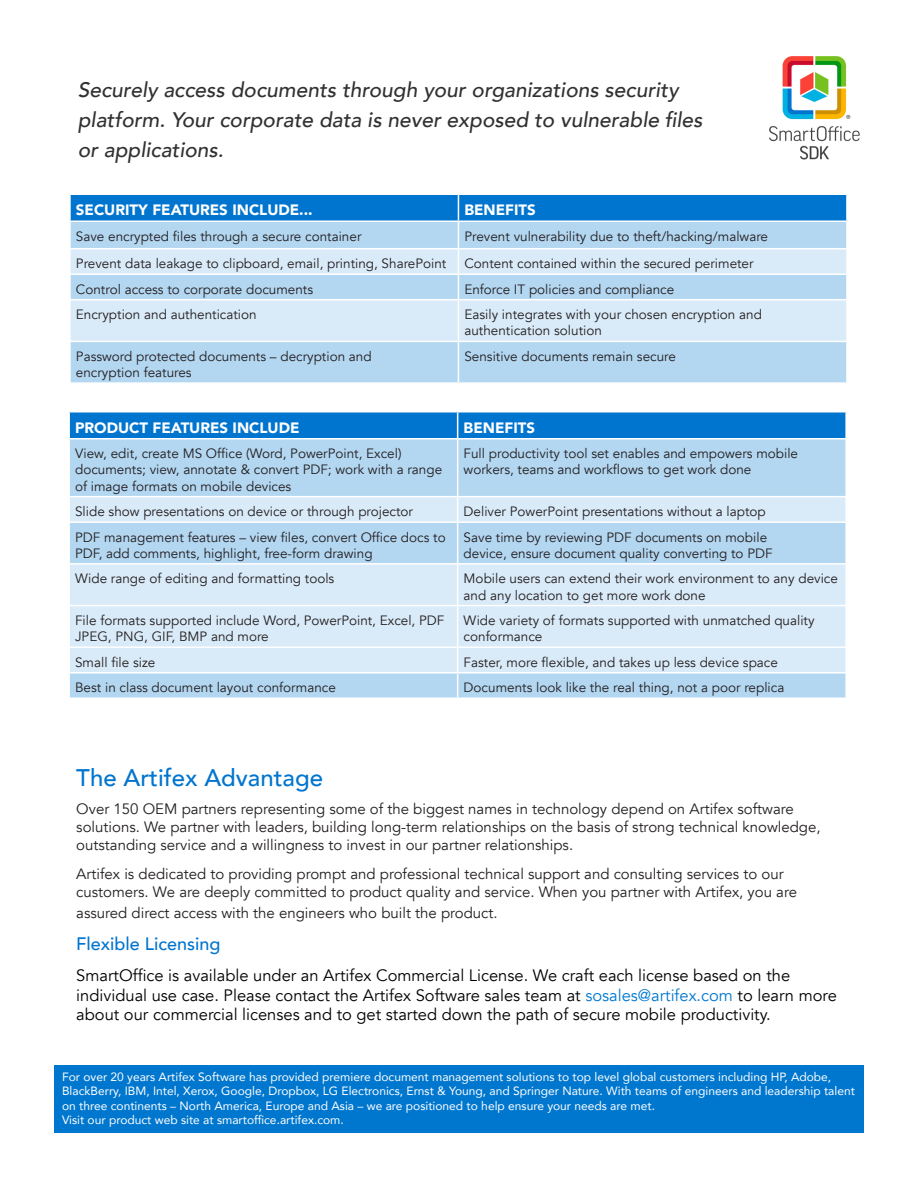
<style>
.page{position:relative;width:918px;height:1188px;background:#fff}
.page>*{position:absolute;margin:0;border:0;box-sizing:border-box;transform-origin:0 0}
.t1{font:500 24px "Avenir";color:#0075cf}
.t2{font:italic 500 21px/30px "Avenir";color:#323132}
.t3{font:500 18px "Avenir";color:#0075cf}
.t4{font:16.5px/19.8px "Avenir";color:#000}
.t5{font:15px/18px "Avenir";color:#231f20}
.t6{font:900 15px "Avenir";color:#fff}
.t7{font:13.5px/16.2px "Avenir";color:#231f20}
.t8{font:12px/14.4px "Avenir";color:#fff}
.s1{color:#0077cf}
</style>
<div class="page">
<div style="left:55px;top:1066px;width:809px;height:67px;background:#0077cf"></div>
<div style="left:71px;top:342px;width:775px;height:40px;background:#b3d6f1"></div>
<div style="left:71px;top:300px;width:775px;height:41px;background:#d9eaf8"></div>
<svg style="left:70px;top:194px;width:777px;height:105px;background:#94c5eb"></svg>
<hr style="left:846px;top:275px;width:2px;height:24px;background:#fff">
<hr style="left:458px;top:342px;width:1px;height:40px;background:#fff">
<hr style="left:458px;top:300px;width:1px;height:41px;background:#fff">
<div style="left:70px;top:440px;width:775px;height:258px;background:#b3d6f1"></div>
<svg style="left:70px;top:497px;width:775px;height:175px;background:#d0e5f6"></svg>
<div style="left:69px;top:412px;width:776px;height:26px;background:#0075cf"></div>
<hr style="left:68px;top:496px;width:390px;height:1px;background:#fff">
<hr style="left:458px;top:496px;width:389px;height:1px;background:#fff">
<hr style="left:68px;top:521px;width:390px;height:2px;background:#fff">
<hr style="left:458px;top:521px;width:389px;height:2px;background:#fff">
<hr style="left:68px;top:672px;width:390px;height:2px;background:#fff">
<hr style="left:457px;top:440px;width:1px;height:56px;background:#fff">
<svg style="left:457px;top:497px;width:1px;height:24px"></svg>
<hr style="left:457px;top:523px;width:1px;height:40px;background:#fff">
<hr style="left:458px;top:672px;width:389px;height:2px;background:#fff">
<svg style="left:457px;top:648px;width:1px;height:50px"></svg>
<hr style="left:68px;top:563px;width:390px;height:2px;background:#fff">
<hr style="left:458px;top:563px;width:389px;height:2px;background:#fff">
<hr style="left:457px;top:565px;width:1px;height:40px;background:#fff">
<hr style="left:68px;top:605px;width:390px;height:1px;background:#fff">
<hr style="left:68px;top:646px;width:390px;height:2px;background:#fff">
<hr style="left:458px;top:605px;width:389px;height:1px;background:#fff">
<hr style="left:457px;top:606px;width:1px;height:40px;background:#fff">
<hr style="left:458px;top:646px;width:389px;height:2px;background:#fff">
<img style="left:769px;top:56px;width:91px;height:104px">
<p class="t2" style="left:78px;top:75px;width:626px">Securely access documents through your organizations security platform. Your corporate data is never exposed to vulnerable files or applications.</p>
<p class="t6" style="left:76px;top:197px;width:238px">SECURITY FEATURES INCLUDE...</p>
<p class="t6" style="left:464px;top:197px;width:73px">BENEFITS</p>
<p class="t7" style="left:76px;top:228px;width:287px">Save encrypted files through a secure container</p>
<p class="t7" style="left:464px;top:228px;width:305px">Prevent vulnerability due to theft/hacking/malware</p>
<p class="t7" style="left:76px;top:256px;width:372px">Prevent data leakage to clipboard, email, printing, SharePoint</p>
<p class="t7" style="left:464px;top:256px;width:291px">Content contained within the secured perimeter</p>
<p class="t7" style="left:76px;top:281px;width:239px">Control access to corporate documents</p>
<p class="t7" style="left:464px;top:281px;width:211px">Enforce IT policies and compliance</p>
<p class="t7" style="left:76px;top:307px;width:182px">Encryption and authentication</p>
<p class="t7" style="left:464px;top:307px;width:299px">Easily integrates with your chosen encryption and authentication solution</p>
<p class="t7" style="left:76px;top:348px;width:297px">Password protected documents – decryption and encryption features</p>
<p class="t7" style="left:464px;top:348px;width:213px">Sensitive documents remain secure</p>
<p class="t6" style="left:75px;top:415px;width:226px">PRODUCT FEATURES INCLUDE</p>
<p class="t6" style="left:464px;top:415px;width:73px">BENEFITS</p>
<p class="t7" style="left:75px;top:446px;width:369px">View, edit, create MS Office (Word, PowerPoint, Excel) documents; view, annotate &amp; convert PDF; work with a range of image formats on mobile devices</p>
<p class="t7" style="left:464px;top:446px;width:336px">Full productivity tool set enables and empowers mobile workers, teams and workflows to get work done</p>
<p class="t7" style="left:75px;top:504px;width:339px">Slide show presentations on device or through projector</p>
<p class="t7" style="left:464px;top:504px;width:304px">Deliver PowerPoint presentations without a laptop</p>
<p class="t7" style="left:75px;top:529px;width:372px">PDF management features – view files, convert Office docs to<br>PDF, add comments, highlight, free-form drawing</p>
<p class="t7" style="left:464px;top:529px;width:311px">Save time by reviewing PDF documents on mobile device, ensure document quality converting to PDF</p>
<p class="t7" style="left:75px;top:571px;width:261px">Wide range of editing and formatting tools</p>
<p class="t7" style="left:464px;top:571px;width:376px">Mobile users can extend their work environment to any device and any location to get more work done</p>
<p class="t7" style="left:75px;top:613px;width:371px">File formats supported include Word, PowerPoint, Excel, PDF<br>JPEG, PNG, GIF, BMP and more</p>
<p class="t7" style="left:464px;top:613px;width:352px">Wide variety of formats supported with unmatched quality conformance</p>
<p class="t7" style="left:75px;top:654px;width:82px">Small file size</p>
<p class="t7" style="left:464px;top:654px;width:316px">Faster, more flexible, and takes up less device space</p>
<p class="t7" style="left:75px;top:680px;width:262px">Best in class document layout conformance</p>
<p class="t7" style="left:464px;top:680px;width:322px">Documents look like the real thing, not a poor replica</p>
<p class="t1" style="left:76px;top:757px;width:248px">The Artifex Advantage</p>
<p class="t5" style="left:76px;top:800px;width:746px">Over 150 OEM partners representing some of the biggest names in technology depend on Artifex software solutions. We partner with leaders, building long-term relationships on the basis of strong technical knowledge, outstanding service and a willingness to invest in our partner relationships.</p>
<p class="t5" style="left:76px;top:865px;width:722px">Artifex is dedicated to providing prompt and professional technical support and consulting services to our customers. We are deeply committed to product quality and service. When you partner with Artifex, you are</p>
<p class="t5" style="left:76px;top:904px;width:423px">assured direct access with the engineers who built the product.</p>
<p class="t3" style="left:76px;top:929px;width:146px">Flexible Licensing</p>
<p class="t4" style="left:76px;top:965px;width:762px">SmartOffice is available under an Artifex Commercial License. We craft each license based on the individual use case. Please contact the Artifex Software sales team at <span class="s1">sosales@artifex.com</span> to learn more about our commercial licenses and to get started down the path of secure mobile productivity.</p>
<p class="t8" style="left:62px;top:1069px;width:794px">For over 20 years Artifex Software has provided premiere document management solutions to top level global customers including HP, Adobe, BlackBerry, IBM, Intel, Xerox, Google, Dropbox, LG Electronics, Ernst &amp; Young, and Springer Nature. With teams of engineers and leadership talent on three continents – North America, Europe and Asia – we are positioned to help ensure your needs are met.<br>Visit our product web site at smartoffice.artifex.com.</p>
</div>
